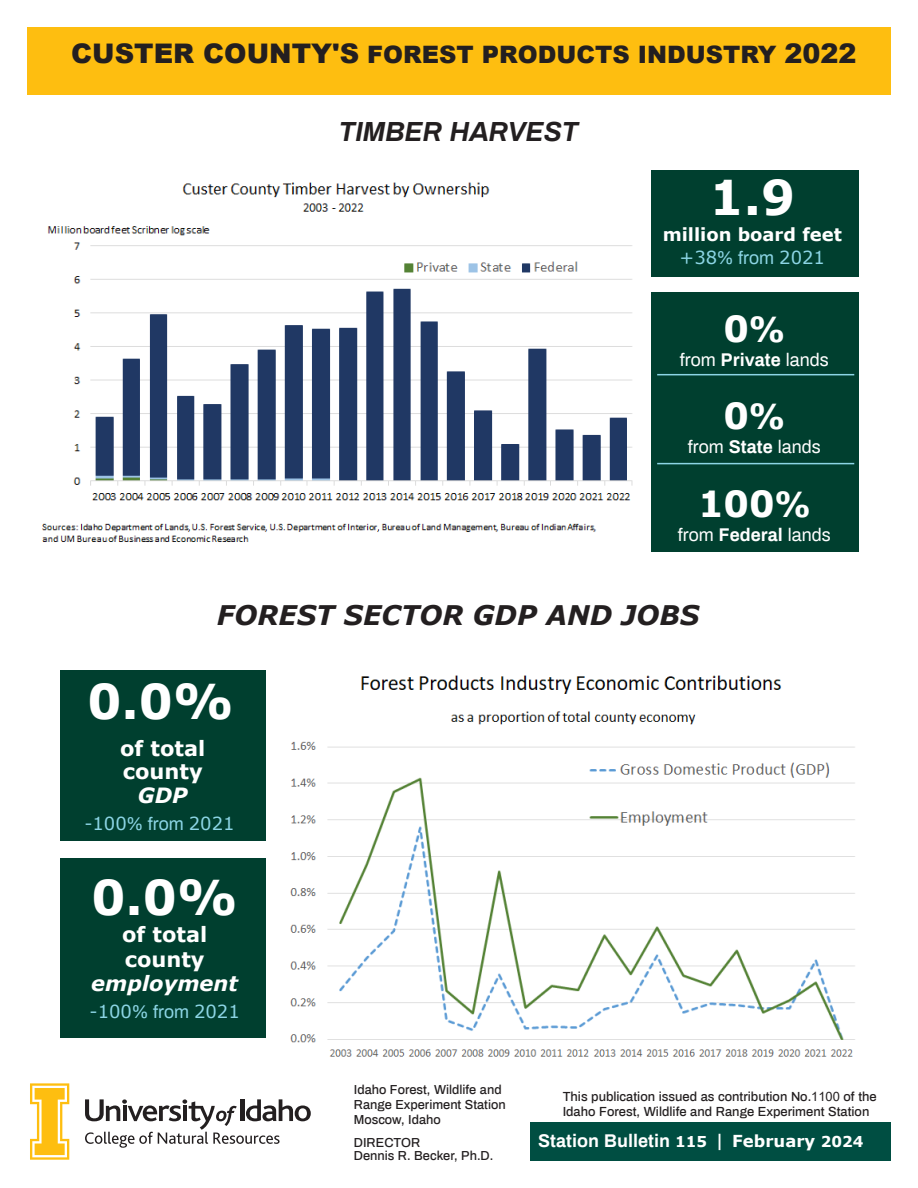
<style>
.page{position:relative;width:918px;height:1188px;background:#fff}
.page>*{position:absolute;margin:0;border:0;box-sizing:border-box;transform-origin:0 0}
.t1{font:700 48px "Verdana";color:#fff}
.t2{font:700 36px "Verdana";color:#fff}
.t3{font:italic 700 27px "Verdana";color:#231f20}
.t4{font:italic 700 27px "Archivo";color:#231f20}
.t5{font:900 24px "Arial";color:#231f20}
.t6{font:700 21px/22.8px "Verdana";color:#fff}
.t7{font:italic 700 21px "Verdana";color:#fff}
.t8{font:18px "Archivo";color:#fff}
.t9{font:700 18px "Archivo";color:#fff}
.t10{font:700 18px/23.4px "Verdana";color:#fff;text-align:center}
.t11{font:18px "Verdana";color:#8cd5e5}
.t12{font:500 12.9px/15.5px "Archivo";color:#231f20}
.t13{font:500 12.75px/15.3px "Archivo";color:#231f20}
.s1{font-size:27px}
.s2{font-weight:400;color:#8cd5e5}
.s3{font-family:"Archivo";font-weight:400;color:#8cd5e5}
.s4{font-family:"Archivo";font-weight:900}
.s5{font-weight:700}
.s6{font-family:"Archivo"}
.s7{font-family:"Arial";font-weight:400}
.s8{font-family:"Verdana";font-size:15px}
.s9{font-family:"Verdana";font-size:16.5px}
</style>
<div class="page">
<div style="left:531px;top:1123px;width:360px;height:38px;background:#004e42"></div>
<div style="left:651px;top:292px;width:208px;height:260px;background:#003f2f"></div>
<div style="left:27px;top:27px;width:864px;height:67px;background:#febe10"></div>
<div style="left:652px;top:171px;width:207px;height:106px;background:#003f2f"></div>
<div style="left:60px;top:671px;width:206px;height:170px;background:#003f2f"></div>
<div style="left:60px;top:858px;width:206px;height:180px;background:#003f2f"></div>
<hr style="left:657px;top:374px;width:197px;height:1px;background:#8cd5e5">
<hr style="left:657px;top:463px;width:197px;height:1px;background:#8cd5e5">
<svg style="left:30px;top:1083px;width:39px;height:77px"></svg>
<svg style="left:85px;top:1099px;width:226px;height:49px"></svg>
<img style="left:42px;top:182px;width:591px;height:360px">
<img style="left:290px;top:675px;width:565px;height:382px">
<h3 class="t5" style="left:71px;top:38px;width:787px"><span class="s1">CUSTER COUNTY'S</span> FOREST PRODUCTS INDUSTRY <span class="s1">2022</span></h3>
<h3 class="t4" style="left:339px;top:113px;width:241px">TIMBER HARVEST</h3>
<h1 class="t1" style="left:710px;top:164px;width:87px">1.9</h1>
<h3 class="t10" style="left:663px;top:222px;width:181px">million board feet <span class="s2">+38</span><span class="s3">% from</span> <span class="s2">2021</span></h3>
<h2 class="t2" style="left:724px;top:303px;width:63px">0<span class="s4">%</span></h2>
<h3 class="t8" style="left:680px;top:347px;width:151px">from <span class="s5">Private</span> lands</h3>
<h2 class="t2" style="left:724px;top:391px;width:63px">0<span class="s4">%</span></h2>
<h3 class="t8" style="left:688px;top:434px;width:135px">from <span class="s5">State</span> lands</h3>
<h2 class="t2" style="left:698px;top:478px;width:114px">100<span class="s4">%</span></h2>
<h3 class="t8" style="left:678px;top:522px;width:155px">from <span class="s5">Federal</span> lands</h3>
<h3 class="t3" style="left:217px;top:596px;width:484px">FOREST SECTOR GDP AND JOBS</h3>
<h1 class="t1" style="left:87px;top:668px;width:148px">0.0%</h1>
<h3 class="t6" style="left:120px;top:736px;width:87px">of total county</h3>
<h3 class="t7" style="left:138px;top:781px;width:51px">GDP</h3>
<h3 class="t11" style="left:84px;top:811px;width:152px">-100<span class="s6">% from</span> 2021</h3>
<h1 class="t1" style="left:91px;top:863px;width:148px">0.0%</h1>
<h3 class="t6" style="left:122px;top:922px;width:87px;line-height:25.2px">of total county</h3>
<h3 class="t7" style="left:91px;top:969px;width:148px">employment</h3>
<h3 class="t11" style="left:90px;top:999px;width:152px">-100<span class="s6">% from</span> 2021</h3>
<p class="t13" style="left:354px;top:1081px;width:153px">Idaho Forest, Wildlife and<br>Range Experiment Station<br>Moscow, Idaho</p>
<p class="t13" style="left:354px;top:1135px;width:141px;line-height:13.5px">DIRECTOR<br>Dennis R. Becker, Ph.D.</p>
<p class="t12" style="left:563px;top:1088px;width:316px">This publication issued as contribution No.<span class="s7">1100</span> of the<br>Idaho Forest, Wildlife and Range Experiment Station</p>
<h3 class="t9" style="left:538px;top:1128px;width:327px">Station Bulletin <span class="s8">115</span> | <span class="s9">February</span> <span class="s8">2024</span></h3>
</div>
